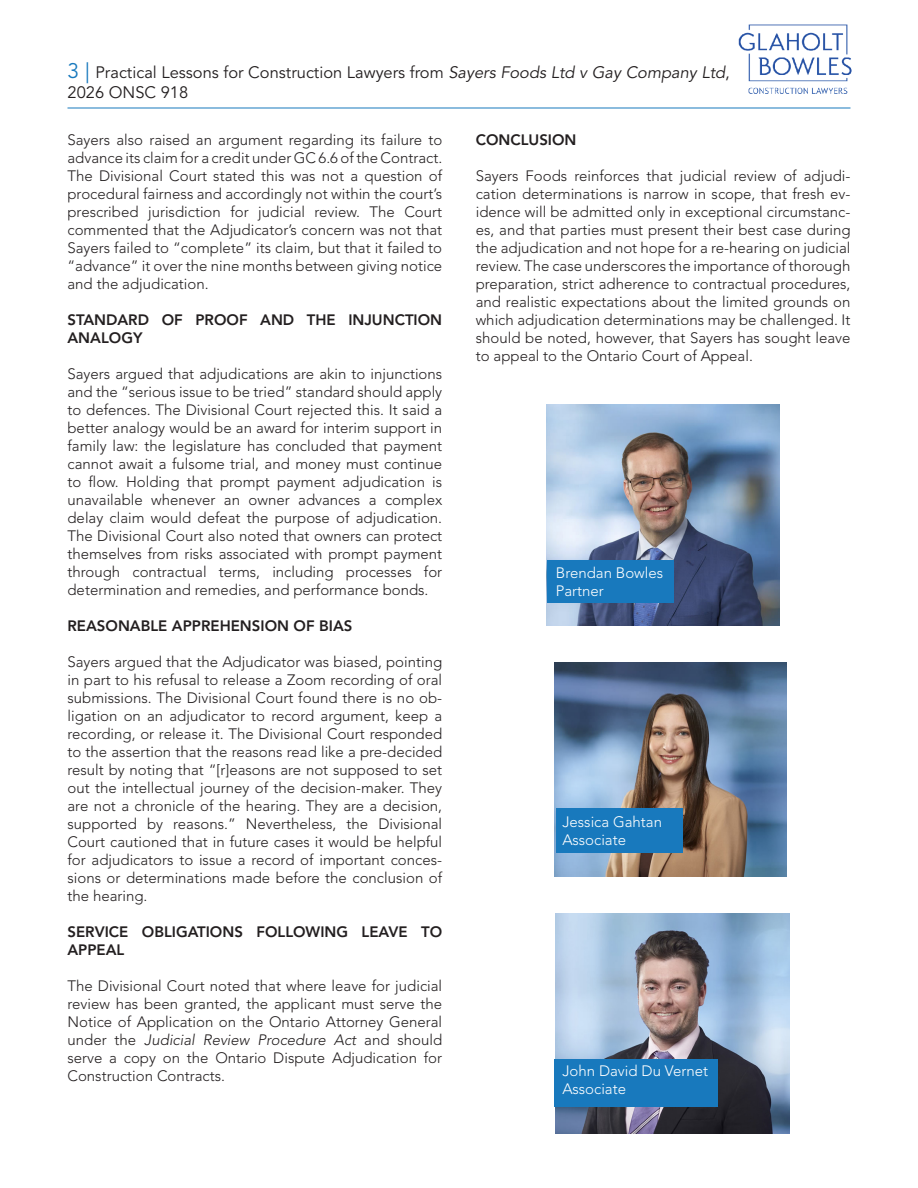
<style>
.page{position:relative;width:918px;height:1188px;background:#fff}
.page>*{position:absolute;margin:0;border:0;box-sizing:border-box;transform-origin:0 0}
.Paragraph_Style_8{font:16.5px/19.8px "Avenir LT Pro";color:#231f20}
.Paragraph_Style_3{font:300 15px/18px "Avenir LT Pro";color:#231f20;text-align:justify}
.Paragraph_Style_4{font:300 15px/18px "Avenir LT Pro";color:#231f20;text-align:justify}
.Paragraph_Style_3-2{font:800 15px/18px "Avenir LT Pro";color:#231f20}
.Paragraph_Style_7{font:300 15px/18px "Avenir LT Pro";color:#fff}
.Paragraph_Style_4-2{font:800 15px "Avenir LT Pro";color:#231f20}
.s1{font-size:21px;color:#1879bd}
.s2{font-style:italic}
</style>
<div class="page">
<hr style="left:68px;top:108px;width:782px;height:1px;background:#1879bd">
<img style="left:738px;top:24px;width:114px;height:70px">
<img style="left:556px;top:913px;width:233px;height:221px">
<div style="left:554px;top:1059px;width:164px;height:48px;background:#1879bd"></div>
<img style="left:547px;top:404px;width:232px;height:222px">
<div style="left:547px;top:561px;width:126px;height:42px;background:#1879bd"></div>
<img style="left:554px;top:662px;width:233px;height:214px">
<div style="left:556px;top:809px;width:126px;height:44px;background:#1879bd"></div>
<p class="Paragraph_Style_8" style="left:68px;top:63px;width:664px"><span class="s1">3 |</span> Practical Lessons for Construction Lawyers from <span class="s2">Sayers Foods Ltd v Gay Company Ltd</span>,<br>2026 ONSC 918</p>
<p class="Paragraph_Style_3" style="left:68px;top:131px;width:376px">Sayers also raised an argument regarding its failure to advance its claim for a credit under GC 6.6 of the Contract.<br>The Divisional Court stated this was not a question of procedural fairness and accordingly not within the court’s prescribed jurisdiction for judicial review. The Court commented that the Adjudicator’s concern was not that Sayers failed to “complete” its claim, but that it failed to “advance” it over the nine months between giving notice and the adjudication.</p>
<p class="Paragraph_Style_3-2" style="left:68px;top:311px;width:376px">STANDARD OF PROOF AND THE INJUNCTION<br>ANALOGY</p>
<p class="Paragraph_Style_3" style="left:68px;top:365px;width:376px">Sayers argued that adjudications are akin to injunctions and the “serious issue to be tried” standard should apply to defences. The Divisional Court rejected this. It said a better analogy would be an award for interim support in family law: the legislature has concluded that payment cannot await a fulsome trial, and money must continue to flow. Holding that prompt payment adjudication is unavailable whenever an owner advances a complex delay claim would defeat the purpose of adjudication.<br>The Divisional Court also noted that owners can protect themselves from risks associated with prompt payment through contractual terms, including processes for determination and remedies, and performance bonds.</p>
<p class="Paragraph_Style_3-2" style="left:68px;top:617px;width:286px">REASONABLE APPREHENSION OF BIAS</p>
<p class="Paragraph_Style_3" style="left:68px;top:653px;width:376px">Sayers argued that the Adjudicator was biased, pointing in part to his refusal to release a Zoom recording of oral submissions. The Divisional Court found there is no ob&shy;ligation on an adjudicator to record argument, keep a recording, or release it. The Divisional Court responded to the assertion that the reasons read like a pre-decided result by noting that “[r]easons are not supposed to set out the intellectual journey of the decision-maker. They are not a chronicle of the hearing. They are a decision, supported by reasons.” Nevertheless, the Divisional Court cautioned that in future cases it would be helpful for adjudicators to issue a record of important conces&shy;sions or determinations made before the conclusion of the hearing.</p>
<p class="Paragraph_Style_3-2" style="left:68px;top:923px;width:376px">SERVICE OBLIGATIONS FOLLOWING LEAVE TO<br>APPEAL</p>
<p class="Paragraph_Style_3" style="left:68px;top:977px;width:376px">The Divisional Court noted that where leave for judicial review has been granted, the applicant must serve the Notice of Application on the Ontario Attorney General under the <span class="s2">Judicial Review Procedure Act</span> and should serve a copy on the Ontario Dispute Adjudication for Construction Contracts.</p>
<p class="Paragraph_Style_4-2" style="left:476px;top:131px;width:102px">CONCLUSION</p>
<p class="Paragraph_Style_4" style="left:476px;top:167px;width:376px">Sayers Foods reinforces that judicial review of adjudi&shy;cation determinations is narrow in scope, that fresh ev&shy;idence will be admitted only in exceptional circumstanc&shy;es, and that parties must present their best case during the adjudication and not hope for a re-hearing on judicial review. The case underscores the importance of thorough preparation, strict adherence to contractual procedures, and realistic expectations about the limited grounds on which adjudication determinations may be challenged. It should be noted, however, that Sayers has sought leave to appeal to the Ontario Court of Appeal.</p>
<p class="Paragraph_Style_7" style="left:556px;top:564px;width:109px">Brendan Bowles<br>Partner</p>
<p class="Paragraph_Style_7" style="left:562px;top:813px;width:101px">Jessica Gahtan<br>Associate</p>
<p class="Paragraph_Style_7" style="left:562px;top:1062px;width:147px">John David Du Vernet<br>Associate</p>
</div>
